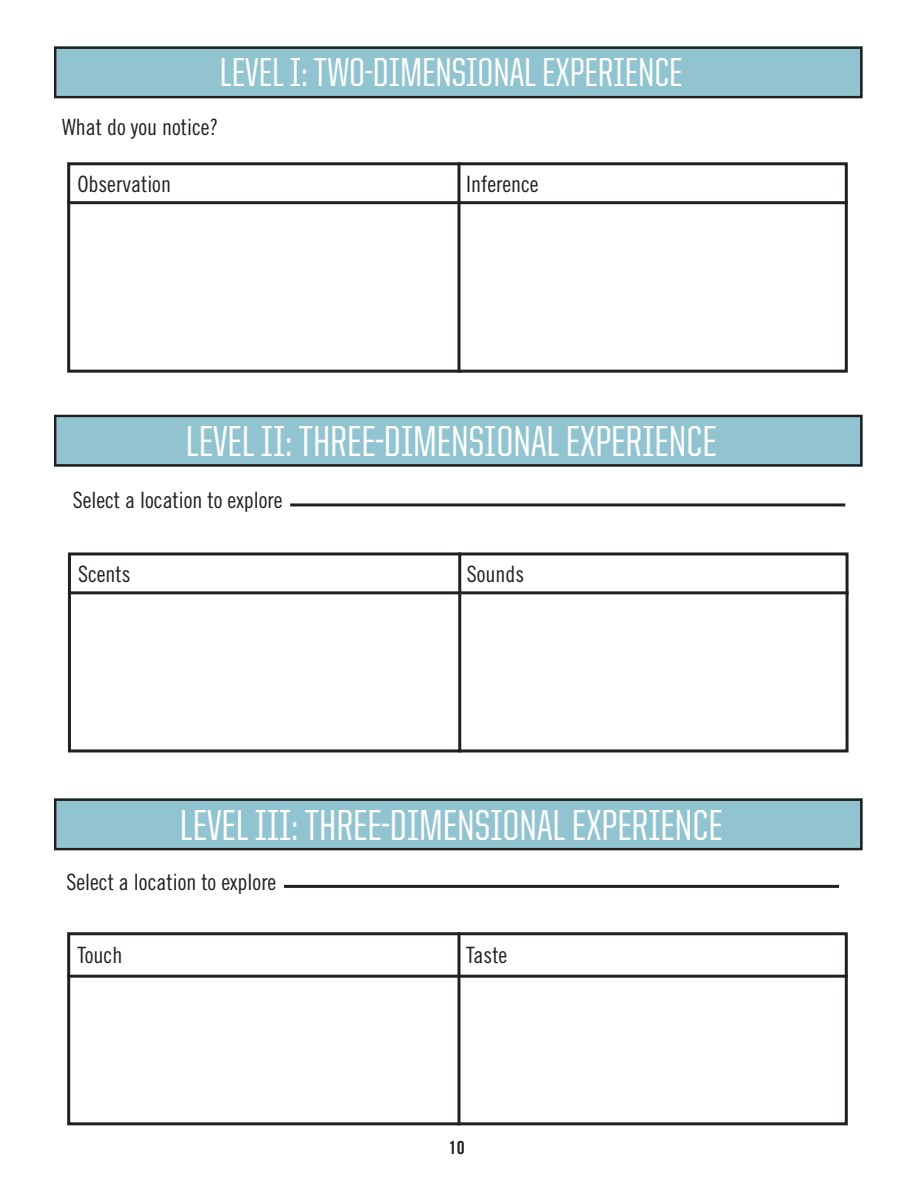
<style>
.page{position:relative;width:918px;height:1188px;background:#fff}
.page>*{position:absolute;margin:0;border:0;box-sizing:border-box;transform-origin:0 0}
.t1{font:500 43.5px "United Sans Cond";color:#fff}
.t2{font:500 40.5px "United Sans Cond";color:#fff}
.t3{font:22.5px "Trade Gothic LT Std Cn 18";color:#231f20}
.t4{font:18px "Trade Gothic LT Std Bd Cn 20";color:#231f20}
</style>
<div class="page">
<div style="left:54px;top:46px;width:808px;height:52px;background:#91c4d0"></div>
<div style="left:54px;top:47px;width:808px;height:51px;border:2px solid #231f20"></div>
<div style="left:67px;top:162px;width:781px;height:211px;border:3px solid #231f20"></div>
<hr style="left:67px;top:201px;width:781px;height:3px;background:#231f20">
<hr style="left:458px;top:162px;width:2px;height:211px;background:#231f20">
<div style="left:68px;top:552px;width:781px;height:200px;border:3px solid #231f20"></div>
<hr style="left:68px;top:591px;width:781px;height:3px;background:#231f20">
<hr style="left:458px;top:552px;width:3px;height:200px;background:#231f20">
<hr style="left:290px;top:503px;width:555px;height:3px;background:#231f20">
<div style="left:67px;top:932px;width:781px;height:193px;border:3px solid #231f20"></div>
<hr style="left:67px;top:975px;width:781px;height:3px;background:#231f20">
<hr style="left:458px;top:932px;width:2px;height:193px;background:#231f20">
<hr style="left:284px;top:885px;width:555px;height:3px;background:#231f20">
<div style="left:54px;top:415px;width:808px;height:52px;background:#91c4d0"></div>
<div style="left:54px;top:415px;width:808px;height:52px;border:2px solid #231f20"></div>
<div style="left:54px;top:798px;width:808px;height:52px;background:#91c4d0"></div>
<div style="left:54px;top:798px;width:808px;height:52px;border:2px solid #231f20"></div>
<p class="t2" style="left:220px;top:52px;width:464px">LEVEL I: TWO-DIMENSIONAL EXPERIENCE</p>
<p class="t3" style="left:62px;top:113px;width:158px">What do you notice?</p>
<p class="t3" style="left:77px;top:170px;width:95px">Observation</p>
<p class="t3" style="left:466px;top:170px;width:74px">Inference</p>
<p class="t1" style="left:186px;top:420px;width:532px">LEVEL II: THREE-DIMENSIONAL EXPERIENCE</p>
<p class="t3" style="left:73px;top:487px;width:211px">Select a location to explore</p>
<p class="t3" style="left:78px;top:560px;width:54px">Scents</p>
<p class="t3" style="left:467px;top:560px;width:59px">Sounds</p>
<p class="t1" style="left:180px;top:803px;width:544px">LEVEL III: THREE-DIMENSIONAL EXPERIENCE</p>
<p class="t3" style="left:66px;top:868px;width:211px">Select a location to explore</p>
<p class="t3" style="left:77px;top:941px;width:47px">Touch</p>
<p class="t3" style="left:466px;top:941px;width:43px">Taste</p>
<p class="t4" style="left:449px;top:1137px;width:17px">10</p>
</div>
